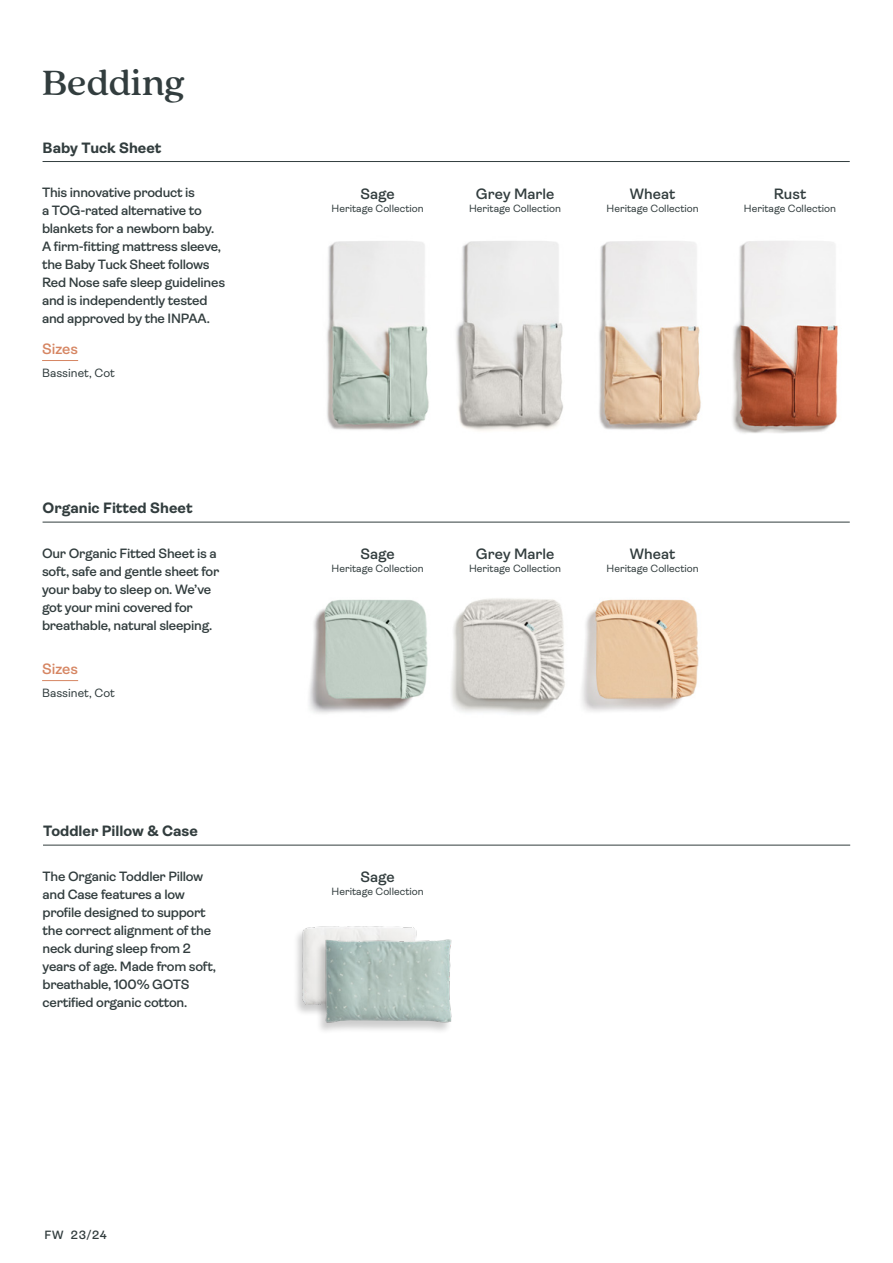
<style>
.page{position:relative;width:893px;height:1263px;background:#fff}
.page>*{position:absolute;margin:0;border:0;box-sizing:border-box;transform-origin:0 0}
.t1{font:500 39px "Quincy CF";color:#323d3e}
.t2{font:700 15px "Ambit";color:#323d3e}
.t3{font:600 15px "Ambit";color:#323d3e}
.t4{font:600 15px "Ambit";color:#d68663}
.t5{font:600 13.5px/18px "Ambit";letter-spacing:-.02em;color:#323d3e}
.t6{font:12px "Ambit";color:#323d3e}
.t7{font:600 12px "Ambit";color:#323d3e}
.t8{font:10.5px "Ambit";color:#323d3e}
</style>
<div class="page">
<img style="left:327px;top:241px;width:236px;height:190px">
<img style="left:599px;top:241px;width:102px;height:189px">
<img style="left:732px;top:241px;width:106px;height:192px">
<hr style="left:43px;top:161px;width:807px;height:1px;background:#323d3e">
<hr style="left:43px;top:522px;width:807px;height:1px;background:#323d3e">
<hr style="left:42px;top:360px;width:36px;height:1px;background:#d68663">
<hr style="left:42px;top:680px;width:36px;height:1px;background:#d68663">
<img style="left:451px;top:598px;width:248px;height:116px">
<img style="left:309px;top:599px;width:119px;height:115px">
<hr style="left:43px;top:845px;width:807px;height:1px;background:#323d3e">
<img style="left:296px;top:926px;width:23px;height:86px">
<div style="left:315px;top:940px;width:138px;height:95px;background:#000;opacity:.2"></div>
<img style="left:319px;top:926px;width:134px;height:109px">
<h1 class="t1" style="left:42px;top:60px;width:145px">Bedding</h1>
<p class="t2" style="left:43px;top:139px;width:120px">Baby Tuck Sheet</p>
<p class="t5" style="left:42px;top:184px;width:184px">This innovative product is<br>a TOG-rated alternative to blankets for a newborn baby.<br>A firm-fitting mattress sleeve, the Baby Tuck Sheet follows<br>Red Nose safe sleep guidelines and is independently tested and approved by the INPAA.</p>
<p class="t4" style="left:42px;top:340px;width:38px">Sizes</p>
<p class="t6" style="left:42px;top:366px;width:74px">Bassinet, Cot</p>
<p class="t2" style="left:43px;top:500px;width:152px">Organic Fitted Sheet</p>
<p class="t5" style="left:42px;top:544px;width:179px">Our Organic Fitted Sheet is a soft, safe and gentle sheet for your baby to sleep on. We’ve got your mini covered for breathable, natural sleeping.</p>
<p class="t4" style="left:42px;top:660px;width:38px">Sizes</p>
<p class="t6" style="left:42px;top:686px;width:74px">Bassinet, Cot</p>
<p class="t2" style="left:43px;top:823px;width:156px">Toddler Pillow &amp; Case</p>
<p class="t5" style="left:43px;top:867px;width:175px">The Organic Toddler Pillow and Case features a low profile designed to support the correct alignment of the neck during sleep from 2 years of age. Made from soft, breathable, 100% GOTS certified organic cotton.</p>
<p class="t7" style="left:45px;top:1228px;width:64px">FW 23/24</p>
<p class="t3" style="left:360px;top:185px;width:36px">Sage</p>
<p class="t8" style="left:332px;top:203px;width:94px">Heritage Collection</p>
<p class="t3" style="left:476px;top:185px;width:80px">Grey Marle</p>
<p class="t8" style="left:469px;top:203px;width:94px">Heritage Collection</p>
<p class="t3" style="left:630px;top:185px;width:47px">Wheat</p>
<p class="t8" style="left:607px;top:203px;width:94px">Heritage Collection</p>
<p class="t3" style="left:774px;top:185px;width:34px">Rust</p>
<p class="t8" style="left:744px;top:203px;width:94px">Heritage Collection</p>
<p class="t3" style="left:360px;top:545px;width:36px">Sage</p>
<p class="t8" style="left:332px;top:563px;width:94px">Heritage Collection</p>
<p class="t3" style="left:476px;top:545px;width:80px">Grey Marle</p>
<p class="t8" style="left:469px;top:563px;width:94px">Heritage Collection</p>
<p class="t3" style="left:630px;top:545px;width:47px">Wheat</p>
<p class="t8" style="left:607px;top:563px;width:94px">Heritage Collection</p>
<p class="t3" style="left:360px;top:868px;width:36px">Sage</p>
<p class="t8" style="left:332px;top:886px;width:94px">Heritage Collection</p>
</div>
